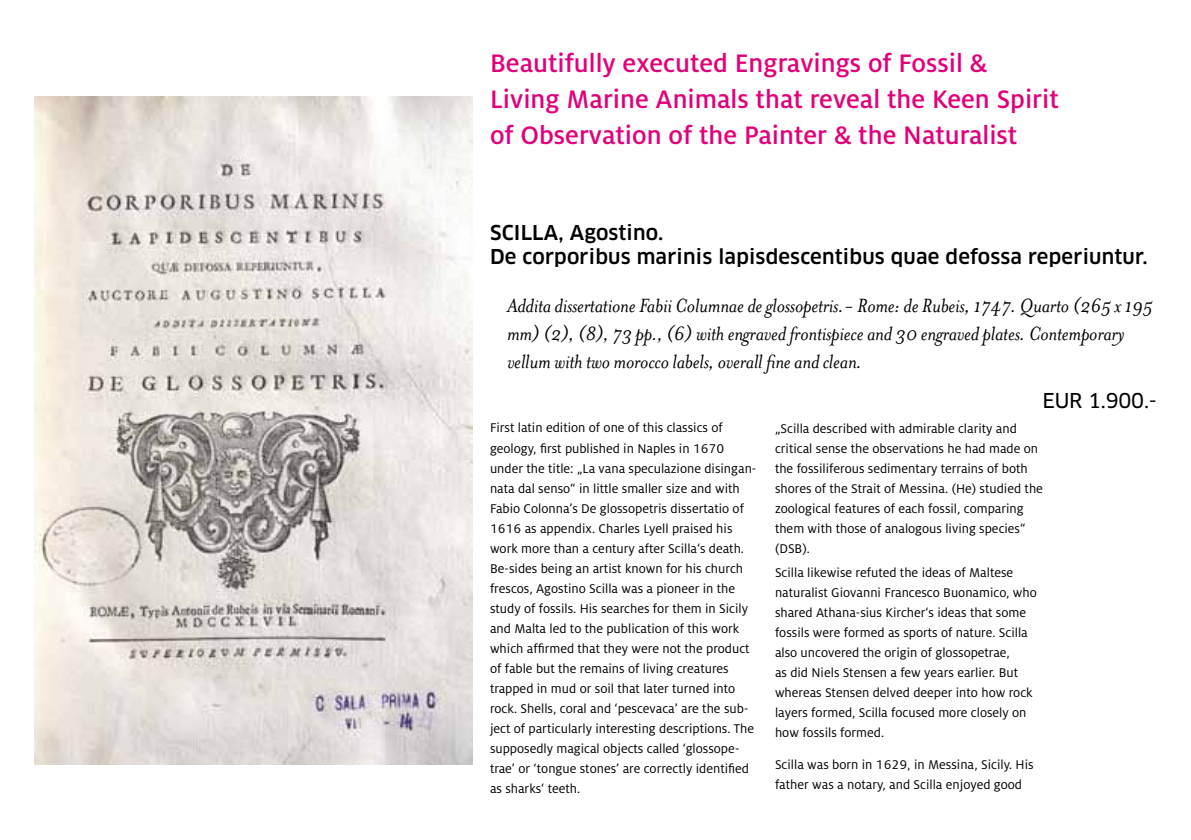
<style>
.page{position:relative;width:1191px;height:840px;background:#fff}
.page>*{position:absolute;margin:0;border:0;box-sizing:border-box;transform-origin:0 0}
.t1{font:500 28px/36px "Milo TF";color:#e2007a}
.t2{font:italic 22px/28px "Mrs Eaves";letter-spacing:-.01em;color:#000}
.t3{font:500 20px/24px "Clan Pro";letter-spacing:.01em;color:#000}
.t4{font:20px "Clan Pro News";letter-spacing:-.01em;color:#000}
.t5{font:14px/20px "Milo TF";color:#000}
</style>
<div class="page">
<img style="left:34px;top:97px;width:439px;height:667px">
<h1 class="t1" style="left:490px;top:45px;width:570px">Beautifully executed Engravings of Fossil &amp;<br>Living Marine Animals that reveal the Keen Spirit of Observation of the Painter &amp; the Naturalist</h1>
<h3 class="t3" style="left:490px;top:221px;width:659px">SCILLA, Agostino.<br>De corporibus marinis lapisdescentibus quae defossa reperiuntur.</h3>
<p class="t2" style="left:507px;top:292px;width:647px">Addita dissertatione Fabii Columnae de glossopetris.- Rome: de Rubeis, 1747. Quarto (265 x 195 mm) (2), (8), 73 pp., (6) with engraved frontispiece and 30 engraved plates. Contemporary vellum with two morocco labels, overall fine and clean.</p>
<h3 class="t4" style="left:1042px;top:389px;width:116px">EUR 1.900.-</h3>
<p class="t5" style="left:490px;top:417px;width:268px">First latin edition of one of this classics of geology, first published in Naples in 1670 under the title: „La vana speculazione disingan&shy;nata dal senso“ in little smaller size and with Fabio Colonna’s De glossopetris dissertatio of 1616 as appendix. Charles Lyell praised his work more than a century after Scilla‘s death.<br>Be-sides being an artist known for his church frescos, Agostino Scilla was a pioneer in the study of fossils. His searches for them in Sicily and Malta led to the publication of this work which affirmed that they were not the product of fable but the remains of living creatures trapped in mud or soil that later turned into rock. Shells, coral and ‘pescevaca’ are the sub&shy;ject of particularly interesting descriptions. The supposedly magical objects called ‘glossope&shy;trae’ or ‘tongue stones’ are correctly identified as sharks‘ teeth.</p>
<p class="t5" style="left:775px;top:418px;width:269px">„Scilla described with admirable clarity and critical sense the observations he had made on the fossiliferous sedimentary terrains of both shores of the Strait of Messina. (He) studied the zoological features of each fossil, comparing them with those of analogous living species“ (DSB).</p>
<p class="t5" style="left:775px;top:562px;width:263px">Scilla likewise refuted the ideas of Maltese naturalist Giovanni Francesco Buonamico, who shared Athana-sius Kircher‘s ideas that some fossils were formed as sports of nature. Scilla also uncovered the origin of glossopetrae,<br>as did Niels Stensen a few years earlier. But whereas Stensen delved deeper into how rock layers formed, Scilla focused more closely on how fossils formed.</p>
<p class="t5" style="left:775px;top:754px;width:260px">Scilla was born in 1629, in Messina, Sicily. His father was a notary, and Scilla enjoyed good</p>
</div>
